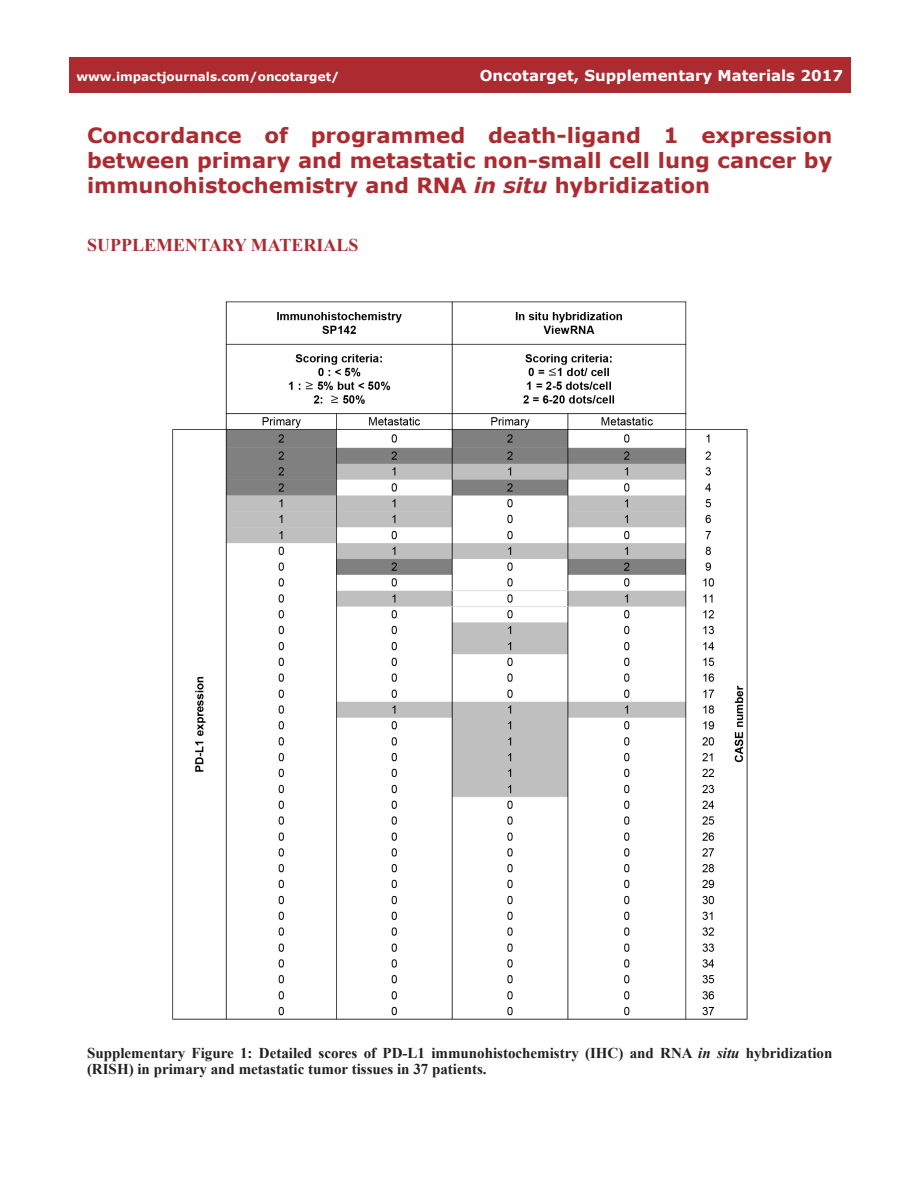
<style>
.page{position:relative;width:918px;height:1188px;background:#fff}
.page>*{position:absolute;margin:0;border:0;box-sizing:border-box;transform-origin:0 0}
.t1{font:700 21px/25.2px "Verdana";color:#ac2b31;text-align:justify}
.Heading{font:700 18px "Times New Roman";color:#ac2b31}
.figuretext{font:700 15px/16.2px "Times New Roman";color:#231f20}
.t2{font:700 15px "Verdana";color:#fff}
.t3{font:700 12px "Verdana";color:#fff}
.s1{font-style:italic}
</style>
<div class="page">
<div style="left:69px;top:57px;width:781px;height:36px;background:#ac2b31"></div>
<img style="left:172px;top:301px;width:576px;height:719px">
<p class="t3" style="left:76px;top:68px;width:264px">www.impactjournals.com/oncotarget/</p>
<p class="t2" style="left:480px;top:65px;width:365px">Oncotarget, Supplementary Materials 2017</p>
<p class="t1" style="left:87px;top:122px;width:747px">Concordance of programmed death-ligand 1 expression between primary and metastatic non-small cell lung cancer by immunohistochemistry and RNA <span class="s1">in situ</span> hybridization</p>
<p class="Heading" style="left:87px;top:232px;width:273px">SUPPLEMENTARY MATERIALS</p>
<p class="figuretext" style="left:87px;top:1044px;width:747px">Supplementary Figure 1: Detailed scores of PD-L1 immunohistochemistry (IHC) and RNA <span class="s1">in situ</span> hybridization (RISH) in primary and metastatic tumor tissues in 37 patients.</p>
</div>
